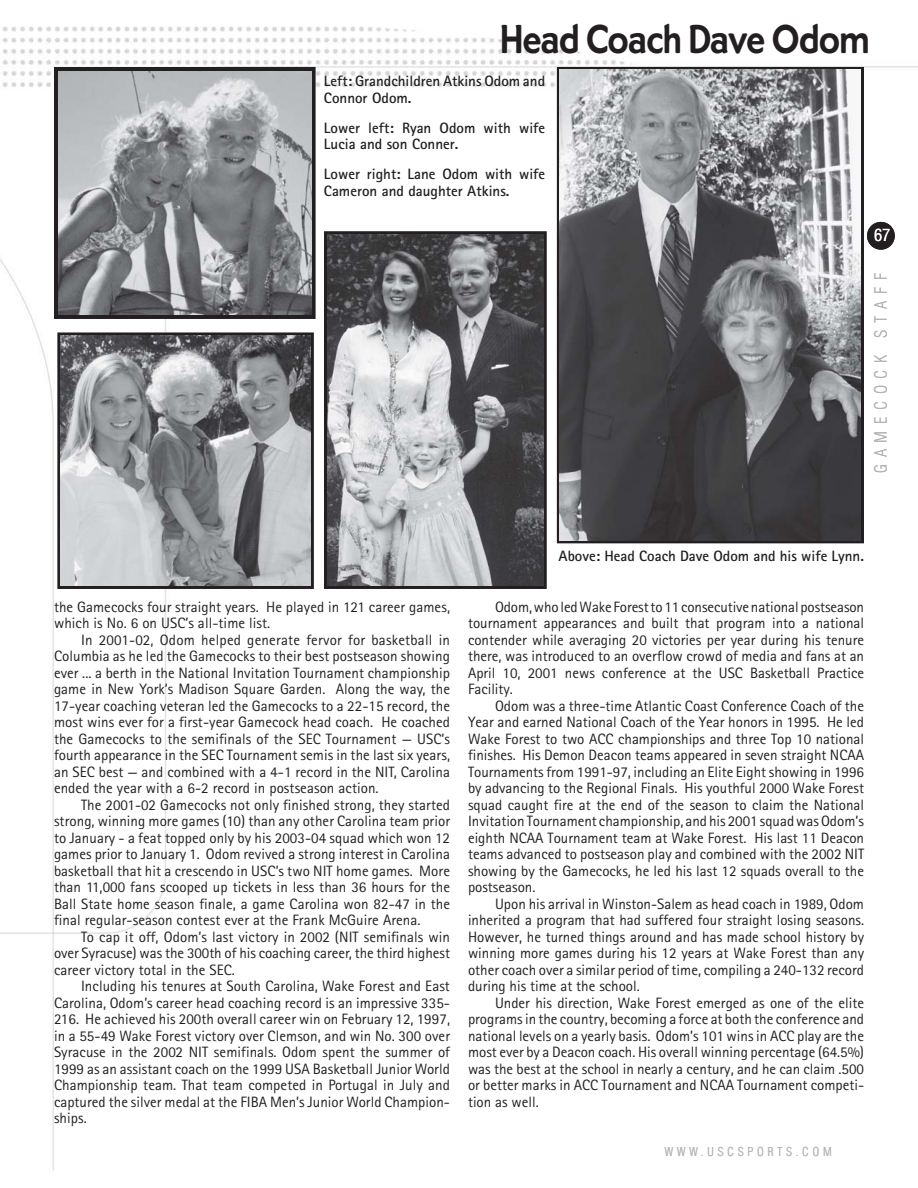
<style>
.page{position:relative;width:918px;height:1188px;background:#fff}
.page>*{position:absolute;margin:0;border:0;box-sizing:border-box;transform-origin:0 0}
.t1{font:700 42px "Dundee";color:#231f20;scale:.85 1}
.t2{font:300 condensed 16.5px "Helvetica";letter-spacing:.4em;color:#b2b4b6}
.t3{font:condensed 16.5px "Helvetica";color:#fff}
.t4{font:15px/16.5px "Rotis Sans Serif";color:#231f20;text-align:justify}
.t5{font:700 15px/16.5px "Rotis Sans Serif";color:#231f20}
.t6{font:300 condensed 12px "Helvetica";letter-spacing:.31em;color:#b2b4b6}
</style>
<div class="page">
<img style="left:0;top:26px;width:918px;height:1145px">
<div style="left:867px;top:222px;width:28px;height:28px;background:#231f20;border-radius:50%"></div>
<div style="left:324px;top:231px;width:223px;height:358px;border:3px solid #231f20"></div>
<div style="left:557px;top:67px;width:307px;height:476px;border:3px solid #231f20"></div>
<div style="left:54px;top:67px;width:262px;height:252px;border:5px solid #231f20"></div>
<img style="left:59px;top:71px;width:252px;height:243px">
<img style="left:560px;top:70px;width:301px;height:470px">
<div style="left:57px;top:332px;width:257px;height:257px;border:3px solid #231f20"></div>
<img style="left:60px;top:335px;width:251px;height:251px">
<img style="left:327px;top:234px;width:217px;height:352px">
<h1 class="t1" style="left:500px;top:24px;width:436px">Head Coach Dave Odom</h1>
<p class="t5" style="left:324px;top:74px;width:223px">Left: Grandchildren Atkins Odom and<br>Connor Odom.</p>
<p class="t5" style="left:324px;top:121px;width:223px">Lower left: Ryan Odom with wife<br>Lucia and son Conner.</p>
<p class="t5" style="left:324px;top:167px;width:223px">Lower right: Lane Odom with wife<br>Cameron and daughter Atkins.</p>
<p class="t3" style="left:874px;top:229px;width:18px">67</p>
<p class="t2" style="left:875px;top:473px;width:202px;rotate:-90deg">GAMECOCK STAFF</p>
<p class="t4" style="left:54px;top:600px;width:398px">the Gamecocks four straight years. He played in 121 career games, which is No. 6 on USC’s all-time list.</p>
<p class="t4" style="left:54px;top:633px;width:398px;text-indent:27px">In 2001-02, Odom helped generate fervor for basketball in Columbia as he led the Gamecocks to their best postseason showing ever ... a berth in the National Invitation Tournament championship game in New York’s Madison Square Garden. Along the way, the 17-year coaching veteran led the Gamecocks to a 22-15 record, the most wins ever for a first-year Gamecock head coach. He coached the Gamecocks to the semifinals of the SEC Tournament — USC’s fourth appearance in the SEC Tournament semis in the last six years, an SEC best — and combined with a 4-1 record in the NIT, Carolina ended the year with a 6-2 record in postseason action.</p>
<p class="t4" style="left:54px;top:798px;width:398px;text-indent:27px">The 2001-02 Gamecocks not only finished strong, they started strong, winning more games (10) than any other Carolina team prior to January - a feat topped only by his 2003-04 squad which won 12 games prior to January 1. Odom revived a strong interest in Carolina basketball that hit a crescendo in USC’s two NIT home games. More than 11,000 fans scooped up tickets in less than 36 hours for the Ball State home season finale, a game Carolina won 82-47 in the final regular-season contest ever at the Frank McGuire Arena.</p>
<p class="t4" style="left:54px;top:930px;width:398px;text-indent:27px">To cap it off, Odom’s last victory in 2002 (NIT semifinals win over Syracuse) was the 300th of his coaching career, the third highest career victory total in the SEC.</p>
<p class="t4" style="left:54px;top:979px;width:398px;text-indent:27px">Including his tenures at South Carolina, Wake Forest and East Carolina, Odom’s career head coaching record is an impressive 335- 216. He achieved his 200th overall career win on February 12, 1997, in a 55-49 Wake Forest victory over Clemson, and win No. 300 over Syracuse in the 2002 NIT semifinals. Odom spent the summer of 1999 as an assistant coach on the 1999 USA Basketball Junior World Championship team. That team competed in Portugal in July and captured the silver medal at the FIBA Men’s Junior World Champion&shy;ships.</p>
<p class="t5" style="left:559px;top:549px;width:307px">Above: Head Coach Dave Odom and his wife Lynn.</p>
<p class="t4" style="left:468px;top:600px;width:398px;text-indent:27px">Odom, who led Wake Forest to 11 consecutive national postseason tournament appearances and built that program into a national contender while averaging 20 victories per year during his tenure there, was introduced to an overflow crowd of media and fans at an April 10, 2001 news conference at the USC Basketball Practice Facility.</p>
<p class="t4" style="left:468px;top:699px;width:398px;text-indent:27px">Odom was a three-time Atlantic Coast Conference Coach of the Year and earned National Coach of the Year honors in 1995. He led Wake Forest to two ACC championships and three Top 10 national finishes. His Demon Deacon teams appeared in seven straight NCAA Tournaments from 1991-97, including an Elite Eight showing in 1996 by advancing to the Regional Finals. His youthful 2000 Wake Forest squad caught fire at the end of the season to claim the National Invitation Tournament championship, and his 2001 squad was Odom’s eighth NCAA Tournament team at Wake Forest. His last 11 Deacon teams advanced to postseason play and combined with the 2002 NIT showing by the Gamecocks, he led his last 12 squads overall to the postseason.</p>
<p class="t4" style="left:468px;top:897px;width:398px;text-indent:27px">Upon his arrival in Winston-Salem as head coach in 1989, Odom inherited a program that had suffered four straight losing seasons.<br>However, he turned things around and has made school history by winning more games during his 12 years at Wake Forest than any other coach over a similar period of time, compiling a 240-132 record during his time at the school.</p>
<p class="t4" style="left:468px;top:996px;width:398px;text-indent:27px">Under his direction, Wake Forest emerged as one of the elite programs in the country, becoming a force at both the conference and national levels on a yearly basis. Odom’s 101 wins in ACC play are the most ever by a Deacon coach. His overall winning percentage (64.5%) was the best at the school in nearly a century, and he can claim .500 or better marks in ACC Tournament and NCAA Tournament competi&shy;tion as well.</p>
<p class="t6" style="left:664px;top:1147px;width:169px">WWW.USCSPORTS.COM</p>
</div>
